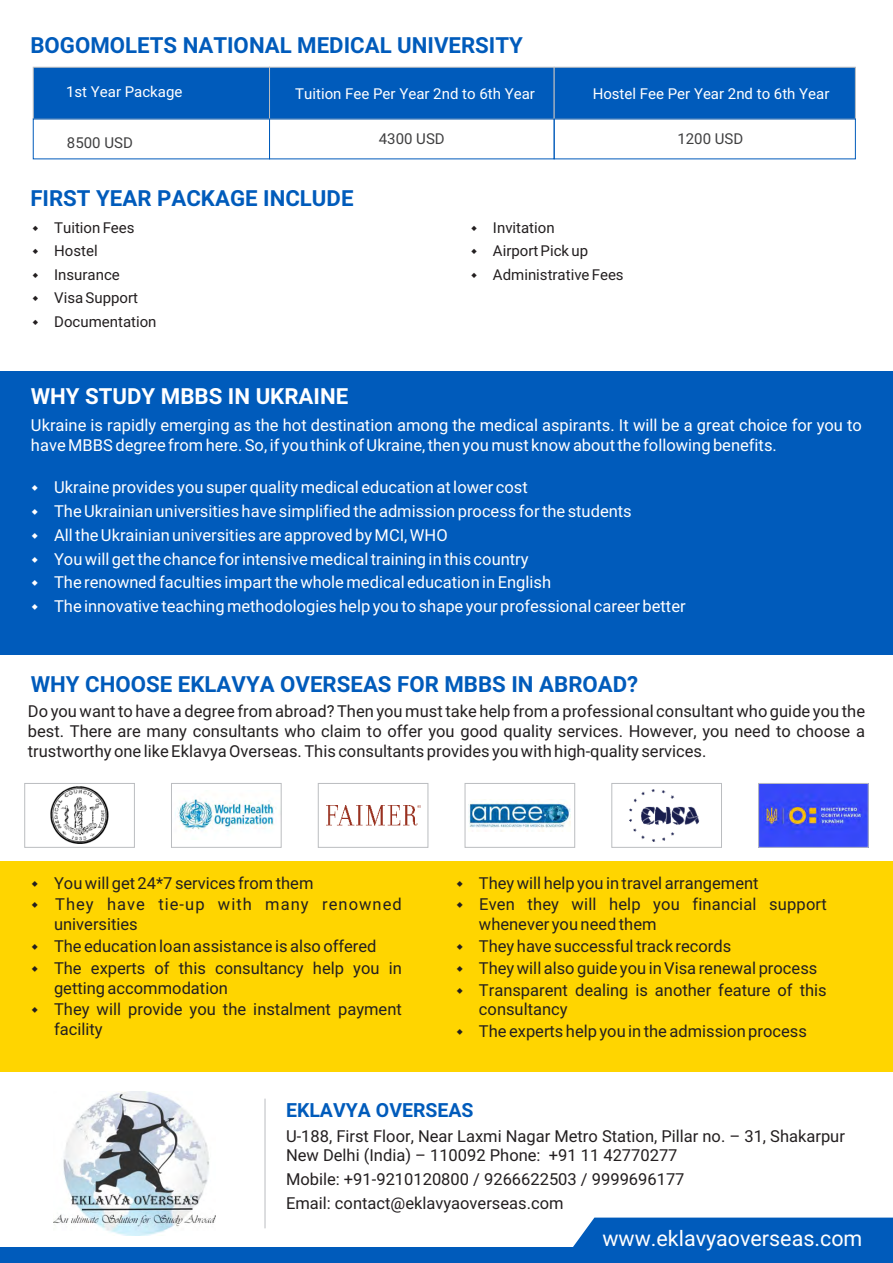
<style>
.page{position:relative;width:893px;height:1263px;background:#fff}
.page>*{position:absolute;margin:0;border:0;box-sizing:border-box;transform-origin:0 0}
.t1{font:700 22.2px "Roboto";color:#005bbb}
.t2{font:700 22.2px "Roboto";color:#fff}
.t3{font:21.45px "Roboto";color:#fff}
.t4{font:700 19.5px "Roboto";color:#005bbb}
.t5{font:16.5px/19.8px "Roboto";color:#231f20}
.t6{font:16.5px/23.7px "Roboto";color:#fff}
.t7{font:16.5px/21.8px "Roboto";letter-spacing:.065em;color:#231f20}
.t8{font:15px/23.4px "Roboto";color:#231f20}
.t9{font:15px "Roboto";color:#fff}
.t10{font:15px "Roboto";color:#404041}
</style>
<div class="page">
<div style="left:0;top:371px;width:893px;height:284px;background:#005bbb"></div>
<div style="left:0;top:861px;width:893px;height:211px;background:#ffd500"></div>
<div style="left:0;top:1247px;width:893px;height:16px;background:#005bbb"></div>
<img style="left:51px;top:787px;width:57px;height:57px">
<div style="left:24px;top:783px;width:111px;height:65px;border:1px solid #bbbdc0"></div>
<img style="left:175px;top:798px;width:101px;height:33px">
<div style="left:171px;top:783px;width:111px;height:65px;border:1px solid #bbbdc0"></div>
<img style="left:326px;top:805px;width:94px;height:20px">
<div style="left:318px;top:783px;width:110px;height:65px;border:1px solid #bbbdc0"></div>
<img style="left:469px;top:799px;width:102px;height:33px">
<div style="left:465px;top:783px;width:110px;height:65px;border:1px solid #bbbdc0"></div>
<img style="left:630px;top:789px;width:70px;height:53px">
<div style="left:611px;top:783px;width:111px;height:65px;border:1px solid #bbbdc0"></div>
<img style="left:760px;top:785px;width:107px;height:61px">
<div style="left:758px;top:783px;width:111px;height:65px;border:1px solid #bbbdc0"></div>
<div style="left:573px;top:1217px;width:320px;height:30px;background:#005bbb"></div>
<img style="left:54px;top:1091px;width:161px;height:144px">
<hr style="left:265px;top:1098px;width:1px;height:130px;background:#bbbdc0">
<div style="left:33px;top:67px;width:237px;height:52px;background:#005bbb;border:1px solid #bbbdc0"></div>
<div style="left:33px;top:118px;width:237px;height:41px;border:1px solid #005bbb"></div>
<div style="left:269px;top:67px;width:286px;height:52px;background:#005bbb;border:1px solid #bbbdc0"></div>
<div style="left:269px;top:118px;width:286px;height:41px;border:1px solid #005bbb"></div>
<div style="left:554px;top:67px;width:302px;height:52px;background:#005bbb;border:1px solid #bbbdc0"></div>
<div style="left:554px;top:118px;width:302px;height:41px;border:1px solid #005bbb"></div>
<h1 class="t1" style="left:30px;top:37px;width:494px">BOGOMOLETS NATIONAL MEDICAL UNIVERSITY</h1>
<p class="t9" style="left:66px;top:86px;width:118px">1st Year Package</p>
<p class="t9" style="left:295px;top:87px;width:241px">Tuition Fee Per Year 2nd to 6th Year</p>
<p class="t9" style="left:593px;top:88px;width:238px">Hostel Fee Per Year 2nd to 6th Year</p>
<p class="t10" style="left:67px;top:137px;width:67px">8500 USD</p>
<p class="t10" style="left:379px;top:133px;width:67px">4300 USD</p>
<p class="t10" style="left:677px;top:133px;width:67px">1200 USD</p>
<h1 class="t1" style="left:30px;top:189px;width:325px">FIRST YEAR PACKAGE INCLUDE</h1>
<p class="t8" style="left:54px;top:217px;width:82px">Tuition Fees</p>
<p class="t8" style="left:493px;top:217px;width:97px">Invitation<br>Airport Pick up</p>
<p class="t8" style="left:54px;top:241px;width:45px">Hostel</p>
<p class="t8" style="left:54px;top:264px;width:67px">Insurance</p>
<p class="t8" style="left:54px;top:288px;width:104px">Visa Support<br>Documentation</p>
<h1 class="t2" style="left:31px;top:387px;width:319px">WHY STUDY MBBS IN UKRAINE</h1>
<p class="t8" style="left:493px;top:264px;width:132px">Administrative Fees</p>
<p class="t6" style="left:31px;top:417px;width:832px;line-height:19.8px">Ukraine is rapidly emerging as the hot destination among the medical aspirants. It will be a great choice for you to have MBBS degree from here. So, if you think of Ukraine, then you must know about the following benefits.</p>
<p class="t6" style="left:54px;top:477px;width:633px">Ukraine provides you super quality medical education at lower cost<br>The Ukrainian universities have simplified the admission process for the students<br>All the Ukrainian universities are approved by MCI, WHO<br>You will get the chance for intensive medical training in this country<br>The renowned faculties impart the whole medical education in English<br>The innovative teaching methodologies help you to shape your professional career better</p>
<h1 class="t1" style="left:31px;top:675px;width:609px">WHY CHOOSE EKLAVYA OVERSEAS FOR MBBS IN ABROAD?</h1>
<p class="t5" style="left:28px;top:703px;width:839px;text-align:justify">Do you want to have a degree from abroad? Then you must take help from a professional consultant who guide you the best. There are many consultants who claim to offer you good quality services. However, you need to choose a trustworthy one like Eklavya Overseas. This consultants provides you with high-quality services.</p>
<p class="t7" style="left:54px;top:873px;width:349px">You will get 24*7 services from them<br>They have tie-up with many renowned</p>
<p class="t5" style="left:54px;top:916px;width:85px">universities</p>
<p class="t5" style="left:479px;top:874px;width:281px">They will help you in travel arrangement</p>
<p class="t5" style="left:479px;top:896px;width:349px">Even they will help you financial support whenever you need them</p>
<p class="t5" style="left:54px;top:938px;width:324px">The education loan assistance is also offered</p>
<p class="t5" style="left:479px;top:938px;width:254px">They have successful track records</p>
<p class="t5" style="left:54px;top:960px;width:349px">The experts of this consultancy help you in getting accommodation</p>
<p class="t5" style="left:54px;top:1001px;width:349px">They will provide you the instalment payment facility</p>
<p class="t5" style="left:479px;top:960px;width:340px">They will also guide you in Visa renewal process</p>
<p class="t5" style="left:479px;top:981px;width:349px">Transparent dealing is another feature of this consultancy</p>
<p class="t5" style="left:479px;top:1023px;width:329px">The experts help you in the admission process</p>
<p class="t4" style="left:286px;top:1102px;width:189px">EKLAVYA OVERSEAS</p>
<p class="t5" style="left:286px;top:1127px;width:560px">U-188, First Floor, Near Laxmi Nagar Metro Station, Pillar no. – 31, Shakarpur<br>New Delhi (India) – 110092 Phone: +91 11 42770277</p>
<p class="t5" style="left:286px;top:1169px;width:400px;line-height:23.7px">Mobile: +91-9210120800 / 9266622503 / 9999696177<br>Email: contact@eklavyaoverseas.com</p>
<h2 class="t3" style="left:602px;top:1230px;width:262px">www.eklavyaoverseas.com</h2>
</div>
